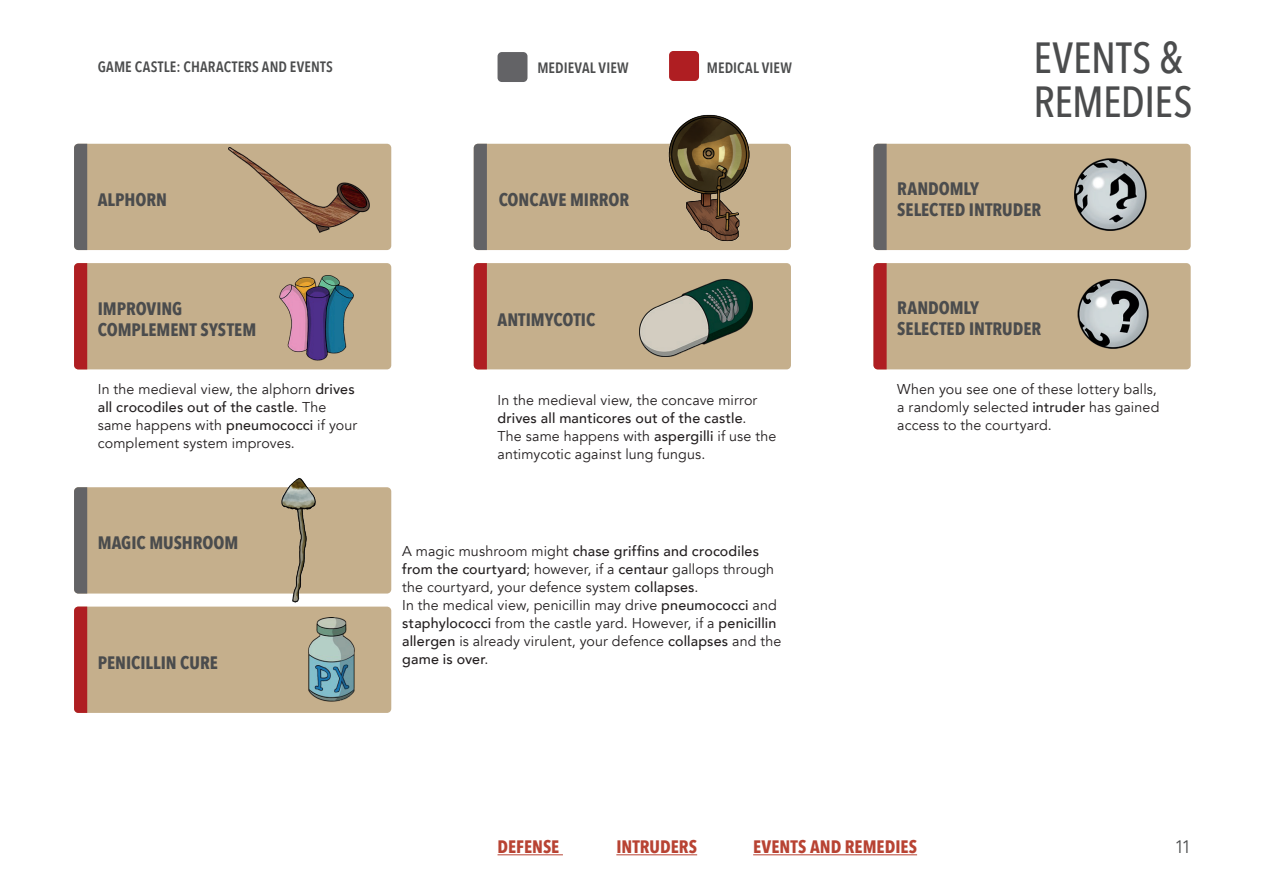
<style>
.page{position:relative;width:1263px;height:893px;background:#fff}
.page>*{position:absolute;margin:0;border:0;box-sizing:border-box;transform-origin:0 0}
.t1{font:500 43.5px/43.5px "Avenir Next Condensed";letter-spacing:-.01em;color:#4b4c4d}
.t2{font:700 18px/21px "Avenir Next Condensed";color:#4b4c4d}
.t3{font:700 18px "Avenir Next Condensed";letter-spacing:.005em;color:#b84333}
.t4{font:18px "Avenir Next Condensed";color:#4b4c4d}
.t5{font:600 15px "Avenir Next Condensed";letter-spacing:.01em;color:#4b4c4d}
.t6{font:14.25px/18px "Avenir";letter-spacing:.01em;color:#231f20}
.s1{font-weight:500}
</style>
<div class="page">
<div style="left:74px;top:263px;width:317px;height:106px;background:#c5af8c;border-radius:4px"></div>
<div style="left:74px;top:607px;width:317px;height:106px;background:#c5af8c;border-radius:4px"></div>
<div style="left:474px;top:263px;width:317px;height:106px;background:#c5af8c;border-radius:4px"></div>
<div style="left:873px;top:263px;width:318px;height:106px;background:#c5af8c;border-radius:4px"></div>
<div style="left:74px;top:144px;width:317px;height:106px;background:#c5af8c;border-radius:4px"></div>
<div style="left:74px;top:487px;width:317px;height:107px;background:#c5af8c;border-radius:4px"></div>
<div style="left:474px;top:144px;width:317px;height:106px;background:#c5af8c;border-radius:4px"></div>
<div style="left:873px;top:144px;width:318px;height:106px;background:#c5af8c;border-radius:4px"></div>
<svg style="left:74px;top:263px;width:13px;height:106px"></svg>
<svg style="left:74px;top:607px;width:13px;height:106px"></svg>
<svg style="left:474px;top:263px;width:13px;height:106px"></svg>
<svg style="left:873px;top:263px;width:14px;height:106px"></svg>
<svg style="left:74px;top:144px;width:13px;height:106px"></svg>
<svg style="left:74px;top:487px;width:13px;height:107px"></svg>
<svg style="left:474px;top:144px;width:13px;height:106px"></svg>
<svg style="left:873px;top:144px;width:14px;height:106px"></svg>
<div style="left:497px;top:52px;width:30px;height:30px;background:#636366;border-radius:4px"></div>
<div style="left:669px;top:51px;width:30px;height:30px;background:#af1e22;border-radius:4px"></div>
<img style="left:228px;top:147px;width:142px;height:85px">
<img style="left:280px;top:276px;width:73px;height:84px">
<img style="left:640px;top:279px;width:112px;height:78px">
<img style="left:1074px;top:158px;width:73px;height:73px">
<img style="left:1077px;top:279px;width:72px;height:70px">
<img style="left:308px;top:618px;width:47px;height:84px">
<img style="left:668px;top:114px;width:81px;height:127px">
<img style="left:281px;top:478px;width:35px;height:124px">
<hr style="left:497px;top:854px;width:66px;height:1px;background:#b84333">
<hr style="left:616px;top:854px;width:81px;height:1px;background:#b84333">
<hr style="left:753px;top:854px;width:164px;height:1px;background:#b84333">
<p class="t5" style="left:98px;top:54px;width:237px">GAME CASTLE: CHARACTERS AND EVENTS</p>
<p class="t5" style="left:537px;top:54px;width:93px">MEDIEVAL VIEW</p>
<p class="t5" style="left:707px;top:54px;width:87px">MEDICAL VIEW</p>
<h1 class="t1" style="left:1033px;top:36px;width:161px">EVENTS &amp;<br>REMEDIES</h1>
<p class="t2" style="left:98px;top:189px;width:71px">ALPHORN</p>
<p class="t2" style="left:499px;top:189px;width:132px">CONCAVE MIRROR</p>
<p class="t2" style="left:897px;top:178px;width:145px">RANDOMLY<br>SELECTED INTRUDER</p>
<p class="t2" style="left:98px;top:298px;width:160px">IMPROVING<br>COMPLEMENT SYSTEM</p>
<p class="t2" style="left:498px;top:309px;width:99px">ANTIMYCOTIC</p>
<p class="t2" style="left:897px;top:297px;width:145px">RANDOMLY<br>SELECTED INTRUDER</p>
<p class="t6" style="left:98px;top:381px;width:261px">In the medieval view, the alphorn <span class="s1">drives all crocodiles out of the castle</span>. The same happens with <span class="s1">pneumococci</span> if your complement system improves.</p>
<p class="t2" style="left:98px;top:532px;width:142px">MAGIC MUSHROOM</p>
<p class="t2" style="left:98px;top:652px;width:122px">PENICILLIN CURE</p>
<p class="t6" style="left:497px;top:391px;width:280px">In the medieval view, the concave mirror <span class="s1">drives all manticores out of the castle</span>.<br>The same happens with <span class="s1">aspergilli</span> if use the antimycotic against lung fungus.</p>
<p class="t6" style="left:897px;top:381px;width:264px">When you see one of these lottery balls, a randomly selected <span class="s1">intruder</span> has gained access to the courtyard.</p>
<p class="t6" style="left:402px;top:542px;width:381px">A magic mushroom might <span class="s1">chase griffins and crocodiles from the courtyard</span>; however, if a <span class="s1">centaur</span> gallops through the courtyard, your defence system <span class="s1">collapses</span>.<br>In the medical view, penicillin may drive <span class="s1">pneumococci</span> and <span class="s1">staphylococci</span> from the castle yard. However, if a <span class="s1">penicillin allergen</span> is already virulent, your defence <span class="s1">collapses</span> and the <span class="s1">game is over</span>.</p>
<p class="t3" style="left:497px;top:836px;width:63px">DEFENSE</p>
<p class="t3" style="left:616px;top:836px;width:82px">INTRUDERS</p>
<p class="t3" style="left:753px;top:836px;width:165px">EVENTS AND REMEDIES</p>
<p class="t4" style="left:1175px;top:831px;width:17px">11</p>
</div>
